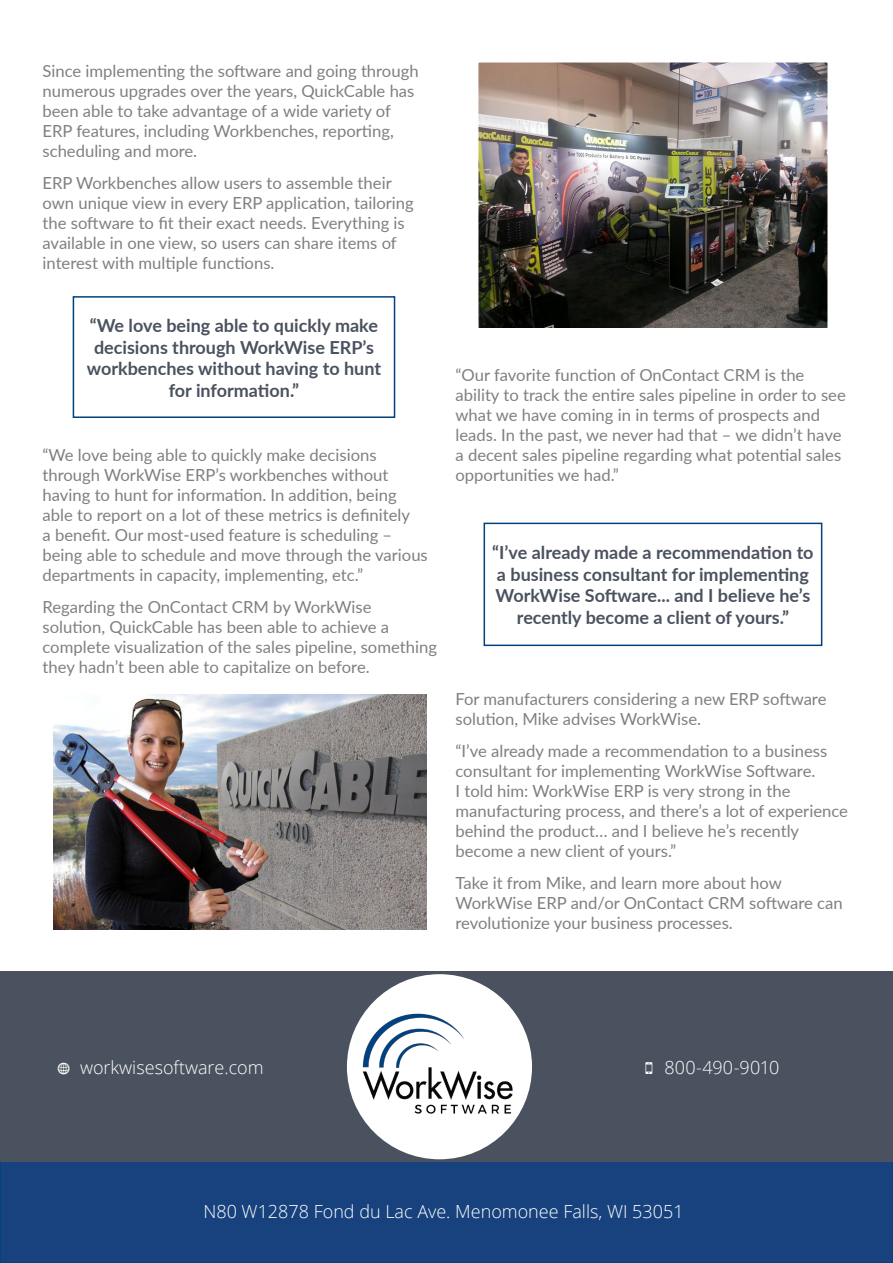
<style>
.page{position:relative;width:893px;height:1263px;background:#fff}
.page>*{position:absolute;margin:0;border:0;box-sizing:border-box;transform-origin:0 0}
.t1{font:700 18px/21.6px "Lato";color:#4a525f;text-align:center}
.t2{font:300 18px "Open Sans";color:#fff}
.t3{font:16.65px/20px "Lato";color:#7f7f7f}
.s1{font-family:"Modern Pictograms";font-weight:400}
</style>
<div class="page">
<div style="left:0;top:1160px;width:893px;height:103px;background:#17427d"></div>
<div style="left:0;top:1159px;width:893px;height:104px;border:2px solid #00417e"></div>
<img style="left:479px;top:63px;width:348px;height:264px">
<div style="left:73px;top:296px;width:322px;height:122px;border:2px solid #00417e"></div>
<div style="left:484px;top:523px;width:338px;height:123px;border:2px solid #00417e"></div>
<div style="left:0;top:972px;width:893px;height:190px;background:#4a525f"></div>
<div style="left:348px;top:975px;width:183px;height:183px;background:#fff;border-radius:50%"></div>
<img style="left:359px;top:1010px;width:157px;height:108px">
<img style="left:53px;top:694px;width:374px;height:235px">
<p class="t3" style="left:43px;top:60px;width:378px">Since implementing the software and going through numerous upgrades over the years, QuickCable has been able to take advantage of a wide variety of ERP features, including Workbenches, reporting, scheduling and more.</p>
<p class="t3" style="left:43px;top:172px;width:373px">ERP Workbenches allow users to assemble their own unique view in every ERP application, tailoring the software to fit their exact needs. Everything is available in one view, so users can share items of interest with multiple functions.</p>
<p class="t1" style="left:87px;top:314px;width:296px">“We love being able to quickly make decisions through WorkWise ERP’s workbenches without having to hunt for information.”</p>
<p class="t3" style="left:43px;top:444px;width:387px">“We love being able to quickly make decisions through WorkWise ERP’s workbenches without having to hunt for information. In addition, being able to report on a lot of these metrics is definitely<br>a benefit. Our most-used feature is scheduling – being able to schedule and move through the various departments in capacity, implementing, etc.”</p>
<p class="t3" style="left:43px;top:596px;width:396px">Regarding the OnContact CRM by WorkWise solution, QuickCable has been able to achieve a complete visualization of the sales pipeline, something they hadn’t been able to capitalize on before.</p>
<p class="t3" style="left:455px;top:364px;width:392px">“Our favorite function of OnContact CRM is the ability to track the entire sales pipeline in order to see what we have coming in in terms of prospects and leads. In the past, we never had that – we didn’t have a decent sales pipeline regarding what potential sales opportunities we had.”</p>
<p class="t1" style="left:492px;top:541px;width:323px">“I’ve already made a recommendation to a business consultant for implementing WorkWise Software... and I believe he’s recently become a client of yours.”</p>
<p class="t3" style="left:455px;top:688px;width:372px">For manufacturers considering a new ERP software solution, Mike advises WorkWise.</p>
<p class="t3" style="left:455px;top:740px;width:394px">“I’ve already made a recommendation to a business consultant for implementing WorkWise Software.<br>I told him: WorkWise ERP is very strong in the manufacturing process, and there’s a lot of experience behind the product… and I believe he’s recently become a new client of yours.”</p>
<p class="t3" style="left:455px;top:872px;width:389px">Take it from Mike, and learn more about how<br>WorkWise ERP and/or OnContact CRM software can revolutionize your business processes.</p>
<p class="t2" style="left:57px;top:1055px;width:208px"><span class="s1">w</span> workwisesoftware.com</p>
<p class="t2" style="left:644px;top:1055px;width:137px"><span class="s1">O</span> 800-490-9010</p>
<p class="t2" style="left:203px;top:1199px;width:482px">N80 W12878 Fond du Lac Ave. Menomonee Falls, WI 53051</p>
</div>
